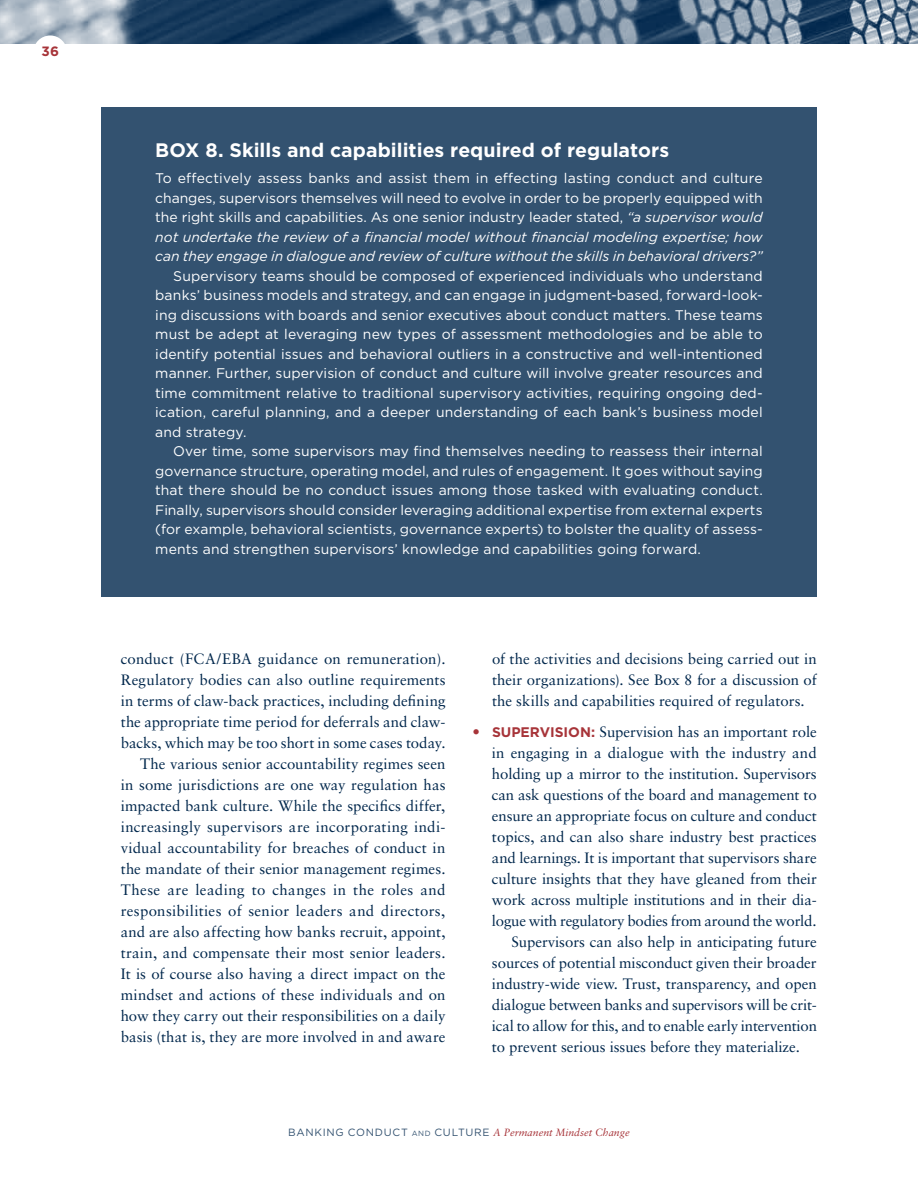
<style>
.page{position:relative;width:918px;height:1188px;background:#fff}
.page>*{position:absolute;margin:0;border:0;box-sizing:border-box;transform-origin:0 0}
.t1{font:700 19.5px "Gotham";color:#fff}
.t2{font:15px/21px "Sabon";letter-spacing:-.005em;color:#00274c;text-align:right}
.t3{font:13.95px/19.5px "Gotham";letter-spacing:.005em;color:#fff;text-align:justify}
.t4{font:700 13.5px "Gotham";color:#a73439}
.t5{font:italic 10.5px "Sabon";color:#a73439}
.s1{font-style:italic}
.s2{color:#a73439}
.s3{font-family:"Gotham";font-weight:700;font-size:13.8px;color:#a73439}
.s4{font-family:"Gotham";font-style:normal;color:#335270}
.s5{font-family:"Gotham";font-style:normal;font-size:7.5px;color:#335270}
</style>
<div class="page">
<img style="left:0;top:0;width:918px;height:43px">
<div style="left:33px;top:36px;width:34px;height:33px;background:#fff;border-radius:50%"></div>
<div style="left:101px;top:107px;width:716px;height:67px;background:#335270"></div>
<div style="left:101px;top:151px;width:716px;height:154px;background:#335270"></div>
<div style="left:101px;top:249px;width:716px;height:231px;background:#335270"></div>
<div style="left:101px;top:424px;width:716px;height:173px;background:#335270"></div>
<p class="t4" style="left:41px;top:43px;width:19px">36</p>
<h1 class="t1" style="left:155px;top:139px;width:515px">BOX 8. Skills and capabilities required of regulators</h1>
<p class="t3" style="left:155px;top:168px;width:609px">To effectively assess banks and assist them in effecting lasting conduct and culture changes, supervisors themselves will need to evolve in order to be properly equipped with the right skills and capabilities. As one senior industry leader stated, <span class="s1">“a supervisor would not undertake the review of a financial model without financial modeling expertise; how can they engage in dialogue and review of culture without the skills in behavioral drivers?”</span></p>
<p class="t3" style="left:155px;top:266px;width:609px;text-indent:18px">Supervisory teams should be composed of experienced individuals who understand banks’ business models and strategy, and can engage in judgment-based, forward-look&shy;ing discussions with boards and senior executives about conduct matters. These teams must be adept at leveraging new types of assessment methodologies and be able to identify potential issues and behavioral outliers in a constructive and well-intentioned manner. Further, supervision of conduct and culture will involve greater resources and time commitment relative to traditional supervisory activities, requiring ongoing ded&shy;ication, careful planning, and a deeper understanding of each bank’s business model and strategy.</p>
<p class="t3" style="left:155px;top:441px;width:609px;text-indent:18px">Over time, some supervisors may find themselves needing to reassess their internal governance structure, operating model, and rules of engagement. It goes without saying that there should be no conduct issues among those tasked with evaluating conduct.<br>Finally, supervisors should consider leveraging additional expertise from external experts (for example, behavioral scientists, governance experts) to bolster the quality of assess&shy;ments and strengthen supervisors’ knowledge and capabilities going forward.</p>
<p class="t2" style="left:121px;top:648px;width:326px">conduct (FCA/EBA guidance on remuneration).<br>Regulatory bodies can also outline requirements in terms of claw-back practices, including defining the appropriate time period for deferrals and claw&shy;backs, which may be too short in some cases today.<br>The various senior accountability regimes seen<br>in some jurisdictions are one way regulation has impacted bank culture. While the specifics differ, increasingly supervisors are incorporating indi&shy;vidual accountability for breaches of conduct in the mandate of their senior management regimes.<br>These are leading to changes in the roles and responsibilities of senior leaders and directors, and are also affecting how banks recruit, appoint, train, and compensate their most senior leaders.<br>It is of course also having a direct impact on the mindset and actions of these individuals and on how they carry out their responsibilities on a daily basis (that is, they are more involved in and aware</p>
<p class="t2" style="left:492px;top:648px;width:326px;text-align:justify">of the activities and decisions being carried out in their organizations). See Box 8 for a discussion of the skills and capabilities required of regulators.</p>
<p class="t2" style="left:472px;top:721px;width:346px"><span class="s2">•</span> <span class="s3">SUPERVISION:</span> Supervision has an important role</p>
<p class="t2" style="left:492px;top:742px;width:326px">in engaging in a dialogue with the industry and</p>
<p class="t2" style="left:492px;top:763px;width:326px">holding up a mirror to the institution. Supervisors</p>
<p class="t2" style="left:492px;top:784px;width:326px">can ask questions of the board and management to</p>
<p class="t2" style="left:492px;top:805px;width:326px">ensure an appropriate focus on culture and conduct</p>
<p class="t2" style="left:492px;top:826px;width:326px">topics, and can also share industry best practices</p>
<p class="t2" style="left:492px;top:847px;width:326px">and learnings. It is important that supervisors share</p>
<p class="t2" style="left:492px;top:868px;width:326px">culture insights that they have gleaned from their</p>
<p class="t2" style="left:492px;top:889px;width:326px">work across multiple institutions and in their dia-</p>
<p class="t2" style="left:492px;top:910px;width:326px">logue with regulatory bodies from around the world.</p>
<p class="t2" style="left:511px;top:931px;width:307px">Supervisors can also help in anticipating future</p>
<p class="t2" style="left:492px;top:952px;width:326px">sources of potential misconduct given their broader</p>
<p class="t2" style="left:492px;top:973px;width:326px">industry-wide view. Trust, transparency, and open</p>
<p class="t2" style="left:492px;top:994px;width:326px">dialogue between banks and supervisors will be crit-</p>
<p class="t2" style="left:492px;top:1015px;width:327px">ical to allow for this, and to enable early intervention</p>
<p class="t2" style="left:492px;top:1036px;width:309px">to prevent serious issues before they materialize.</p>
<p class="t5" style="left:288px;top:1126px;width:343px"><span class="s4">BANKING CONDUCT</span> <span class="s5">AND</span> <span class="s4">CULTURE</span> A Permanent Mindset Change</p>
</div>
